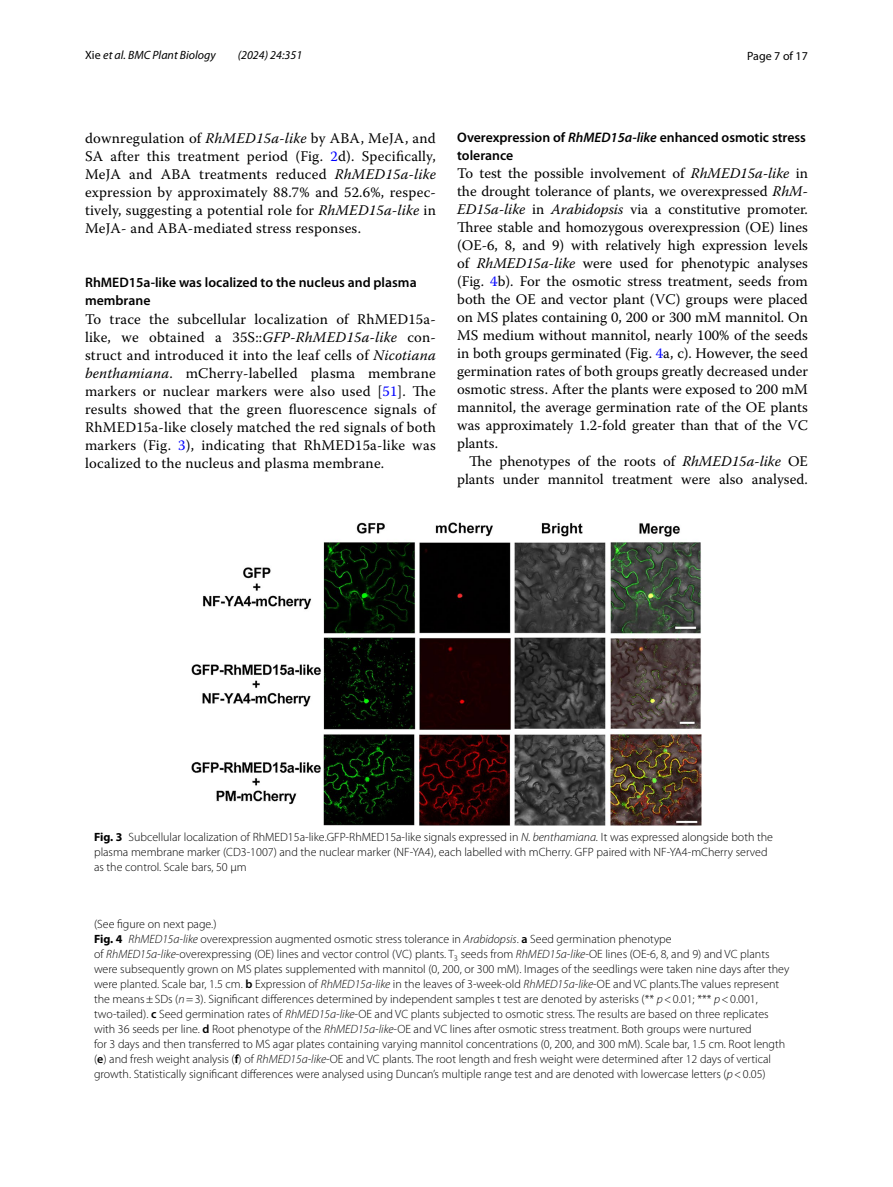
<style>
.page{position:relative;width:893px;height:1187px;background:#fff}
.page>*{position:absolute;margin:0;border:0;box-sizing:border-box;transform-origin:0 0}
.t1{font:14.7px/18px "Warnock Pro";letter-spacing:.01em;color:#000;text-align:justify}
.t2{font:600 13.8px/18px "Myriad Pro";color:#000}
.t3{font:300 12px/15px "Myriad Pro";color:#000}
.t4{font:italic 12px "Myriad Pro";color:#000}
.t5{font:12px "Myriad Pro";color:#000}
.s1{font-style:normal}
.s2{font-style:italic}
.s3{color:#00f}
.s4{font-weight:700}
.s5{font-weight:600}
</style>
<div class="page">
<img style="left:191px;top:522px;width:511px;height:303px">
<p class="t4" style="left:85px;top:48px;width:132px"><span class="s1">Xie</span> et al. BMC Plant Biology</p>
<p class="t4" style="left:238px;top:48px;width:66px">(2024) 24:351</p>
<p class="t5" style="left:747px;top:48px;width:62px">Page 7 of 17</p>
<p class="t1" style="left:85px;top:128px;width:352px">downregulation of <span class="s2">RhMED15a-like</span> by ABA, MeJA, and SA after this treatment period (Fig. <span class="s3">2</span>d). Specifically, MeJA and ABA treatments reduced <span class="s2">RhMED15a-like </span>expression by approximately 88.7% and 52.6%, respec&shy;tively, suggesting a potential role for <span class="s2">RhMED15a-like</span> in MeJA- and ABA-mediated stress responses.</p>
<p class="t2" style="left:85px;top:273px;width:333px">RhMED15a‑like was localized to the nucleus and plasma membrane</p>
<p class="t1" style="left:85px;top:309px;width:352px">To trace the subcellular localization of RhMED15a&shy;like, we obtained a 35S::<span class="s2">GFP-RhMED15a-like</span> con&shy;struct and introduced it into the leaf cells of <span class="s2">Nicotiana benthamiana</span>. mCherry-labelled plasma membrane markers or nuclear markers were also used [<span class="s3">51</span>]. The results showed that the green fluorescence signals of RhMED15a-like closely matched the red signals of both markers (Fig. <span class="s3">3</span>), indicating that RhMED15a-like was localized to the nucleus and plasma membrane.</p>
<p class="t2" style="left:457px;top:128px;width:350px">Overexpression of <span class="s2">RhMED15a‑like</span> enhanced osmotic stress tolerance</p>
<p class="t1" style="left:457px;top:164px;width:352px">To test the possible involvement of <span class="s2">RhMED15a-like</span> in the drought tolerance of plants, we overexpressed <span class="s2">RhM-ED15a-like</span> in <span class="s2">Arabidopsis</span> via a constitutive promoter.<br>Three stable and homozygous overexpression (OE) lines (OE-6, 8, and 9) with relatively high expression levels of <span class="s2">RhMED15a-like</span> were used for phenotypic analyses (Fig. <span class="s3">4</span>b). For the osmotic stress treatment, seeds from both the OE and vector plant (VC) groups were placed on MS plates containing 0, 200 or 300 mM mannitol. On MS medium without mannitol, nearly 100% of the seeds in both groups germinated (Fig. <span class="s3">4</span>a, c). However, the seed germination rates of both groups greatly decreased under osmotic stress. After the plants were exposed to 200 mM mannitol, the average germination rate of the OE plants was approximately 1.2-fold greater than that of the VC plants.</p>
<p class="t1" style="left:457px;top:452px;width:352px;text-align:right">The phenotypes of the roots of <span class="s2">RhMED15a-like</span> OE plants under mannitol treatment were also analysed.</p>
<p class="t3" style="left:94px;top:829px;width:681px"><span class="s4">Fig. 3</span> Subcellular localization of RhMED15a-like.GFP-RhMED15a-like signals expressed in <span class="s2">N. benthamiana.</span> It was expressed alongside both the plasma membrane marker (CD3-1007) and the nuclear marker (NF-YA4), each labelled with mCherry. GFP paired with NF-YA4-mCherry served as the control. Scale bars, 50 μm</p>
<p class="t3" style="left:94px;top:916px;width:697px">(See figure on next page.)<br><span class="s4">Fig. 4</span> <span class="s2">RhMED15a-like</span> overexpression augmented osmotic stress tolerance in <span class="s2">Arabidopsis</span>. <span class="s5">a</span> Seed germination phenotype<br>of <span class="s2">RhMED15a-like</span>-overexpressing (OE) lines and vector control (VC) plants. T<sub>3</sub> seeds from <span class="s2">RhMED15a-like</span>-OE lines (OE-6, 8, and 9) and VC plants were subsequently grown on MS plates supplemented with mannitol (0, 200, or 300 mM). Images of the seedlings were taken nine days after they were planted. Scale bar, 1.5 cm. <span class="s5">b</span> Expression of <span class="s2">RhMED15a-like</span> in the leaves of 3-week-old <span class="s2">RhMED15a-like</span>-OE and VC plants.The values represent the means±SDs (<span class="s2">n</span>=3). Significant differences determined by independent samples t test are denoted by asterisks (** <span class="s2">p</span>&lt;0.01; *** <span class="s2">p</span>&lt;0.001, two-tailed). <span class="s5">c</span> Seed germination rates of <span class="s2">RhMED15a-like</span>-OE and VC plants subjected to osmotic stress. The results are based on three replicates with 36 seeds per line. <span class="s5">d</span> Root phenotype of the <span class="s2">RhMED15a-like</span>-OE and VC lines after osmotic stress treatment. Both groups were nurtured<br>for 3 days and then transferred to MS agar plates containing varying mannitol concentrations (0, 200, and 300 mM). Scale bar, 1.5 cm. Root length (<span class="s5">e</span>) and fresh weight analysis (<span class="s5">f</span>) of <span class="s2">RhMED15a-like</span>-OE and VC plants. The root length and fresh weight were determined after 12 days of vertical growth. Statistically significant differences were analysed using Duncan’s multiple range test and are denoted with lowercase letters (<span class="s2">p</span>&lt;0.05)</p>
</div>
